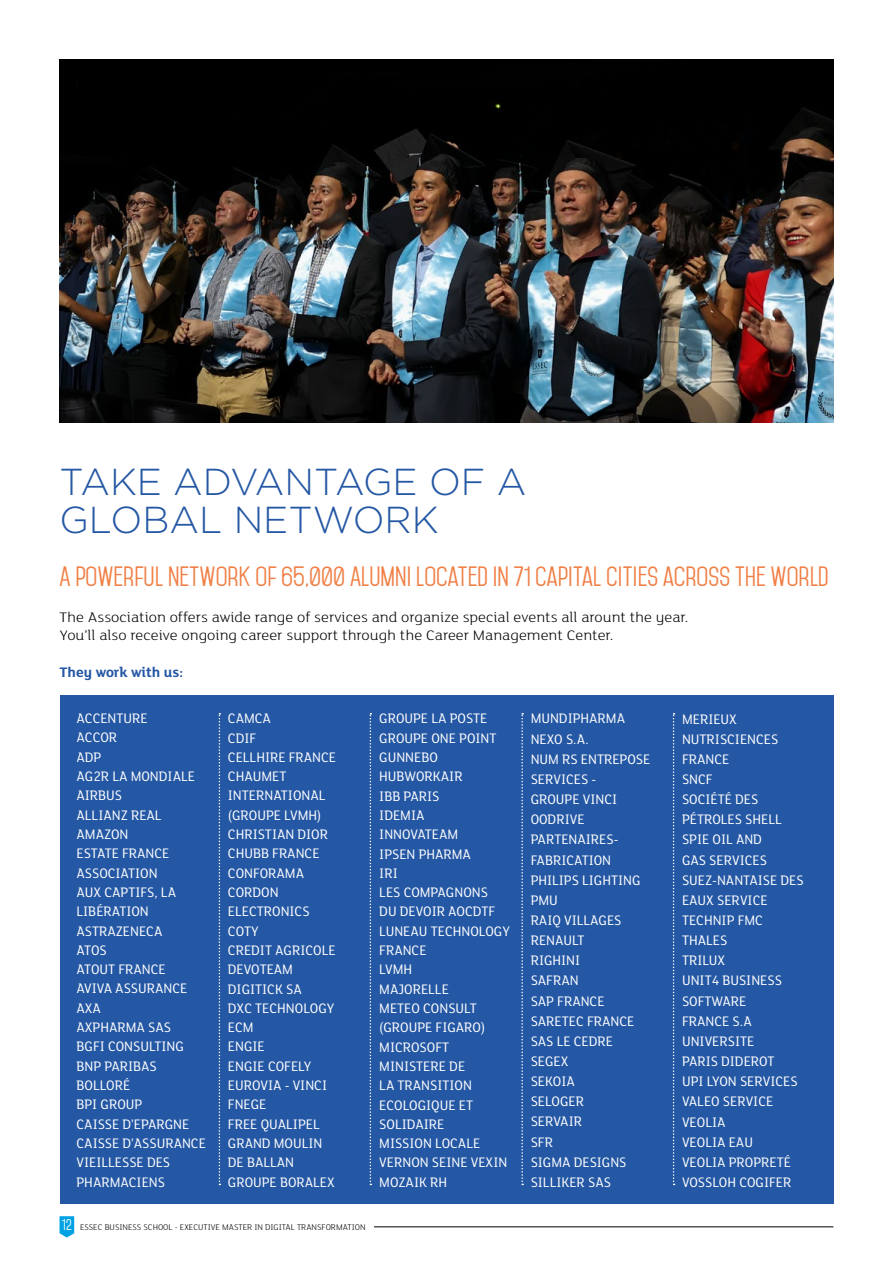
<style>
.page{position:relative;width:893px;height:1263px;background:#fff}
.page>*{position:absolute;margin:0;border:0;box-sizing:border-box;transform-origin:0 0}
.t1{font:300 37.5px/37.5px "Gotham";color:#2457a4}
.t2{font:24px "Mohave";color:#f07f45}
.t3{font:15px/19.4px "FS Lola";color:#fff;scale:.95 1}
.t4{font:300 15px/18.1px "FS Lola";color:#000;scale:1.1 1}
.t5{font:700 15px "FS Lola";color:#2457a4}
.t6{font:300 9px "FS Lola";color:#000}
.s1{font-family:"Mohave";font-weight:400;font-size:13.5px;color:#fff}
</style>
<div class="page">
<svg style="left:60px;top:1216px;width:14px;height:21px"></svg>
<hr style="left:196px;top:1226px;width:637px;height:1px;background:#000">
<div style="left:80px;top:1218px;width:293px;height:17px;background:#fff"></div>
<div style="left:60px;top:695px;width:773px;height:508px;background:#2457a4"></div>
<svg style="left:219px;top:713px;width:1px;height:472px"></svg>
<svg style="left:370px;top:713px;width:1px;height:472px"></svg>
<svg style="left:521px;top:713px;width:2px;height:472px"></svg>
<svg style="left:673px;top:713px;width:2px;height:472px"></svg>
<img style="left:60px;top:60px;width:773px;height:362px">
<h1 class="t1" style="left:60px;top:462px;width:468px">TAKE ADVANTAGE OF A<br>GLOBAL NETWORK</h1>
<h2 class="t2" style="left:60px;top:562px;width:771px">A POWERFUL NETWORK OF 65,000 ALUMNI LOCATED IN 71 CAPITAL CITIES ACROSS THE WORLD</h2>
<p class="t4" style="left:60px;top:608px;width:573px">The Association offers awide range of services and organize special events all arount the year.<br>You’ll also receive ongoing career support through the Career Management Center.</p>
<p class="t5" style="left:60px;top:661px;width:125px">They work with us:</p>
<p class="t3" style="left:77px;top:708px;width:138px">ACCENTURE<br>ACCOR<br>ADP<br>AG2R LA MONDIALE<br>AIRBUS<br>ALLIANZ REAL<br>AMAZON<br>ESTATE FRANCE<br>ASSOCIATION<br>AUX CAPTIFS, LA<br>LIBÉRATION<br>ASTRAZENECA<br>ATOS<br>ATOUT FRANCE<br>AVIVA ASSURANCE<br>AXA<br>AXPHARMA SAS<br>BGFI CONSULTING<br>BNP PARIBAS<br>BOLLORÉ<br>BPI GROUP<br>CAISSE D'EPARGNE<br>CAISSE D'ASSURANCE<br>VIEILLESSE DES<br>PHARMACIENS</p>
<p class="t3" style="left:228px;top:708px;width:115px">CAMCA<br>CDIF<br>CELLHIRE FRANCE<br>CHAUMET<br>INTERNATIONAL (GROUPE LVMH)<br>CHRISTIAN DIOR<br>CHUBB FRANCE<br>CONFORAMA<br>CORDON<br>ELECTRONICS<br>COTY<br>CREDIT AGRICOLE<br>DEVOTEAM<br>DIGITICK SA<br>DXC TECHNOLOGY<br>ECM<br>ENGIE<br>ENGIE COFELY<br>EUROVIA - VINCI<br>FNEGE<br>FREE QUALIPEL<br>GRAND MOULIN<br>DE BALLAN<br>GROUPE BORALEX</p>
<p class="t3" style="left:379px;top:708px;width:139px">GROUPE LA POSTE<br>GROUPE ONE POINT<br>GUNNEBO<br>HUBWORKAIR<br>IBB PARIS<br>IDEMIA<br>INNOVATEAM<br>IPSEN PHARMA<br>IRI<br>LES COMPAGNONS<br>DU DEVOIR AOCDTF<br>LUNEAU TECHNOLOGY<br>FRANCE<br>LVMH<br>MAJORELLE<br>METEO CONSULT (GROUPE FIGARO)<br>MICROSOFT<br>MINISTERE DE<br>LA TRANSITION<br>ECOLOGIQUE ET<br>SOLIDAIRE<br>MISSION LOCALE<br>VERNON SEINE VEXIN<br>MOZAIK RH</p>
<p class="t3" style="left:531px;top:708px;width:127px;line-height:20.1px">MUNDIPHARMA<br>NEXO S.A.<br>NUM RS ENTREPOSE<br>SERVICES -<br>GROUPE VINCI<br>OODRIVE<br>PARTENAIRES-<br>FABRICATION<br>PHILIPS LIGHTING<br>PMU<br>RAIQ VILLAGES<br>RENAULT<br>RIGHINI<br>SAFRAN<br>SAP FRANCE<br>SARETEC FRANCE<br>SAS LE CEDRE<br>SEGEX<br>SEKOIA<br>SELOGER<br>SERVAIR<br>SFR<br>SIGMA DESIGNS<br>SILLIKER SAS</p>
<p class="t3" style="left:682px;top:708px;width:130px;line-height:20.1px">MERIEUX<br>NUTRISCIENCES<br>FRANCE<br>SNCF<br>SOCIÉTÉ DES<br>PÉTROLES SHELL<br>SPIE OIL AND<br>GAS SERVICES<br>SUEZ-NANTAISE DES<br>EAUX SERVICE<br>TECHNIP FMC<br>THALES<br>TRILUX<br>UNIT4 BUSINESS<br>SOFTWARE<br>FRANCE S.A<br>UNIVERSITE<br>PARIS DIDEROT<br>UPI LYON SERVICES<br>VALEO SERVICE<br>VEOLIA<br>VEOLIA EAU<br>VEOLIA PROPRETÉ<br>VOSSLOH COGIFER</p>
<p class="t6" style="left:62px;top:1221px;width:305px"><span class="s1">12</span> ESSEC BUSINESS SCHOOL - EXECUTIVE MASTER IN DIGITAL TRANSFORMATION</p>
</div>
